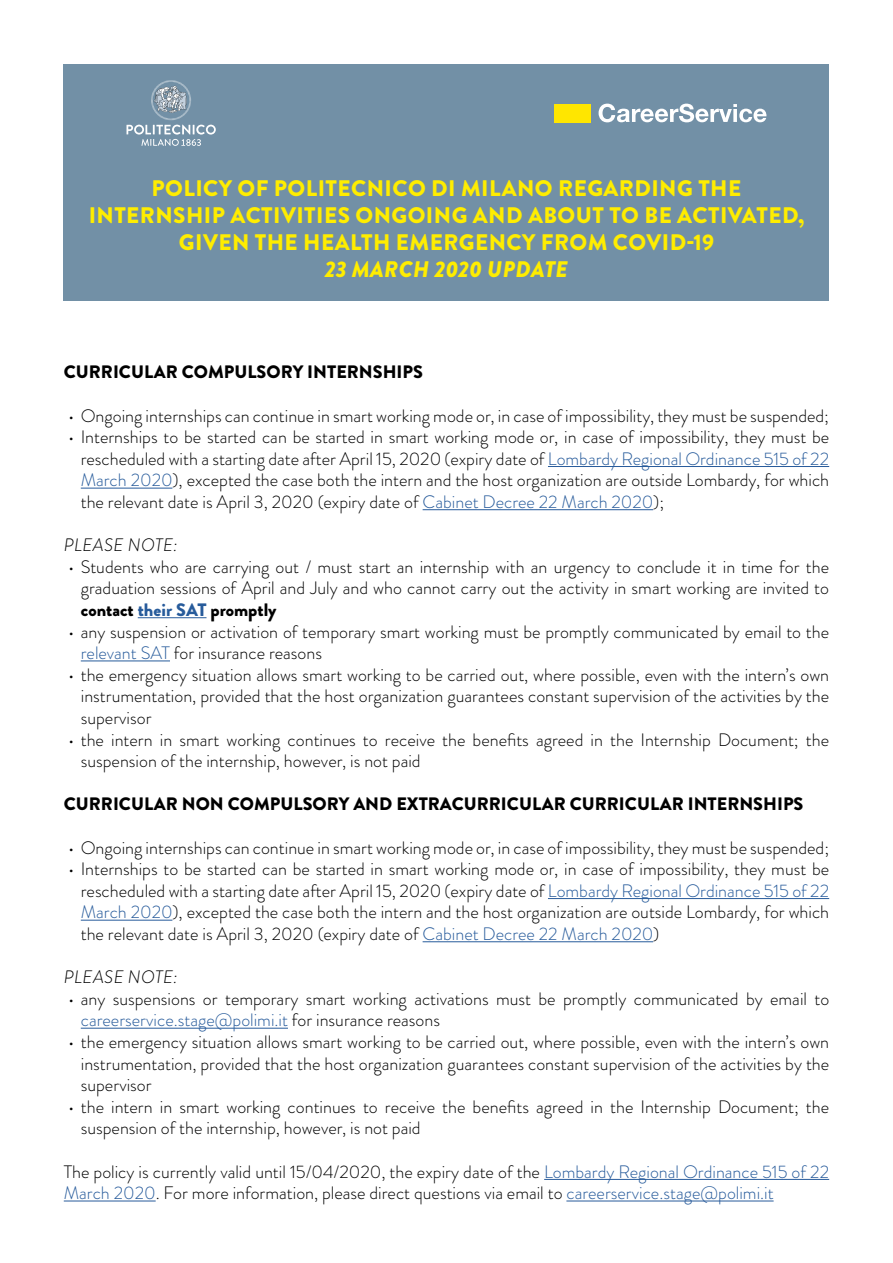
<style>
.page{position:relative;width:893px;height:1263px;background:#fff}
.page>*{position:absolute;margin:0;border:0;box-sizing:border-box;transform-origin:0 0}
.t1{font:900 22.5px/27px "Brandon Grotesque";letter-spacing:.02em;color:#ffed00;text-align:center}
.t2{font:italic 900 22.5px "Brandon Grotesque";letter-spacing:.02em;color:#ffed00}
.t3{font:300 18px/21.6px "Brandon Grotesque";color:#000;text-align:justify}
.t4{font:900 18px "Brandon Grotesque";color:#000}
.t5{font:italic 300 18px "Brandon Grotesque";letter-spacing:.02em;color:#000}
.s1{color:#275b9b}
.s2{font-weight:900}
.s3{font-weight:900;color:#275b9b}
</style>
<div class="page">
<div style="left:64px;top:64px;width:765px;height:236px;background:#7290a6"></div>
<hr style="left:548px;top:466px;width:281px;height:1px;background:#275b9b">
<hr style="left:81px;top:488px;width:91px;height:1px;background:#275b9b">
<hr style="left:423px;top:509px;width:230px;height:1px;background:#275b9b">
<hr style="left:138px;top:617px;width:68px;height:1px;background:#275b9b">
<hr style="left:81px;top:660px;width:89px;height:1px;background:#275b9b">
<hr style="left:548px;top:898px;width:281px;height:1px;background:#275b9b">
<hr style="left:81px;top:920px;width:91px;height:1px;background:#275b9b">
<hr style="left:423px;top:941px;width:230px;height:1px;background:#275b9b">
<hr style="left:81px;top:1028px;width:207px;height:1px;background:#275b9b">
<hr style="left:544px;top:1179px;width:285px;height:1px;background:#275b9b">
<hr style="left:64px;top:1200px;width:92px;height:1px;background:#275b9b">
<hr style="left:566px;top:1200px;width:208px;height:1px;background:#275b9b">
<div style="left:554px;top:104px;width:36px;height:18px;background:#ffe600"></div>
<svg style="left:599px;top:104px;width:168px;height:18px"></svg>
<svg style="left:126px;top:80px;width:90px;height:66px"></svg>
<p class="t1" style="left:89px;top:176px;width:717px">POLICY OF POLITECNICO DI MILANO REGARDING THE<br>INTERNSHIP ACTIVITIES ONGOING AND ABOUT TO BE ACTIVATED,<br>GIVEN THE HEALTH EMERGENCY FROM COVID-19</p>
<p class="t2" style="left:325px;top:253px;width:245px">23 MARCH 2020 UPDATE</p>
<p class="t4" style="left:64px;top:359px;width:361px">CURRICULAR COMPULSORY INTERNSHIPS</p>
<p class="t3" style="left:68px;top:405px;width:763px">• Ongoing internships can continue in smart working mode or, in case of impossibility, they must be suspended;</p>
<p class="t3" style="left:81px;top:426px;width:750px;text-indent:-13px">• Internships to be started can be started in smart working mode or, in case of impossibility, they must be rescheduled with a starting date after April 15, 2020 (expiry date of <span class="s1">Lombardy Regional Ordinance 515 of 22<br>March 2020</span>), excepted the case both the intern and the host organization are outside Lombardy, for which the relevant date is April 3, 2020 (expiry date of <span class="s1">Cabinet Decree 22 March 2020</span>);</p>
<p class="t5" style="left:64px;top:533px;width:115px">PLEASE NOTE:</p>
<p class="t3" style="left:81px;top:556px;width:750px;text-indent:-13px">• Students who are carrying out / must start an internship with an urgency to conclude it in time for the graduation sessions of April and July and who cannot carry out the activity in smart working are invited to <span class="s2">contact</span> <span class="s3">their SAT</span> <span class="s2">promptly</span></p>
<p class="t3" style="left:81px;top:621px;width:750px;text-indent:-13px">• any suspension or activation of temporary smart working must be promptly communicated by email to the <span class="s1">relevant SAT</span> for insurance reasons</p>
<p class="t3" style="left:81px;top:664px;width:750px;text-indent:-13px">• the emergency situation allows smart working to be carried out, where possible, even with the intern’s own instrumentation, provided that the host organization guarantees constant supervision of the activities by the supervisor</p>
<p class="t3" style="left:81px;top:729px;width:750px;text-indent:-13px">• the intern in smart working continues to receive the benefits agreed in the Internship Document; the suspension of the internship, however, is not paid</p>
<p class="t4" style="left:64px;top:791px;width:741px">CURRICULAR NON COMPULSORY AND EXTRACURRICULAR CURRICULAR INTERNSHIPS</p>
<p class="t3" style="left:68px;top:837px;width:763px">• Ongoing internships can continue in smart working mode or, in case of impossibility, they must be suspended;</p>
<p class="t3" style="left:81px;top:858px;width:750px;text-indent:-13px">• Internships to be started can be started in smart working mode or, in case of impossibility, they must be rescheduled with a starting date after April 15, 2020 (expiry date of <span class="s1">Lombardy Regional Ordinance 515 of 22<br>March 2020</span>), excepted the case both the intern and the host organization are outside Lombardy, for which the relevant date is April 3, 2020 (expiry date of <span class="s1">Cabinet Decree 22 March 2020</span>)</p>
<p class="t5" style="left:64px;top:965px;width:115px">PLEASE NOTE:</p>
<p class="t3" style="left:81px;top:988px;width:750px;text-indent:-13px">• any suspensions or temporary smart working activations must be promptly communicated by email to <span class="s1">careerservice.stage@polimi.it</span> for insurance reasons</p>
<p class="t3" style="left:81px;top:1031px;width:750px;text-indent:-13px">• the emergency situation allows smart working to be carried out, where possible, even with the intern’s own instrumentation, provided that the host organization guarantees constant supervision of the activities by the supervisor</p>
<p class="t3" style="left:81px;top:1096px;width:750px;text-indent:-13px">• the intern in smart working continues to receive the benefits agreed in the Internship Document; the suspension of the internship, however, is not paid</p>
<p class="t3" style="left:64px;top:1161px;width:767px">The policy is currently valid until 15/04/2020, the expiry date of the <span class="s1">Lombardy Regional Ordinance 515 of 22<br>March 2020</span>. For more information, please direct questions via email to <span class="s1">careerservice.stage@polimi.it</span></p>
</div>
